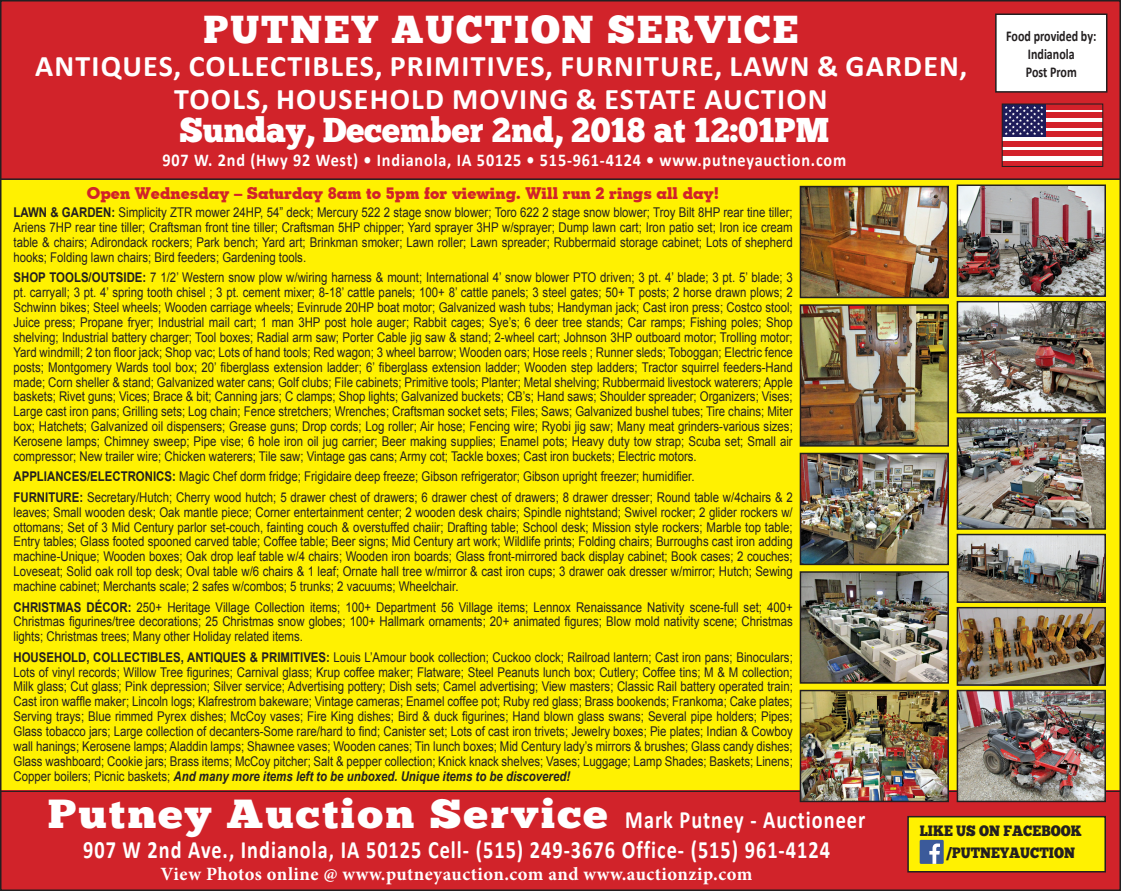
<style>
.page{position:relative;width:1121px;height:891px;background:#fff}
.page>*{position:absolute;margin:0;border:0;box-sizing:border-box;transform-origin:0 0}
.t1{font:39px "Chunk Five";letter-spacing:.05em;color:#fff}
.t2{font:34.5px "Chunk Five";color:#fff;scale:.96 1}
.t3{font:700 30px/33px "Calibri";letter-spacing:.04em;color:#fff;text-align:center}
.t4{font:700 25.05px "Calibri";letter-spacing:.05em;color:#fff;scale:.81 1}
.t5{font:700 18.75px "Minion Pro";letter-spacing:.025em;color:#fff}
.t6{font:700 18px "Calibri";letter-spacing:.05em;color:#fff;scale:.9 1}
.t7{font:700 16.35px "Geometric Slab 703 BT Xtra";color:#d1232a}
.t8{font:700 15px/18px "Calibri";color:#231f20;text-align:center;scale:.8 1}
.t9{font:15px "Chunk Five";color:#231f20;scale:.9 1}
.t10{font:13.5px/14.9px "Arial";color:#231f20;text-align:justify;scale:.85 1}
.s1{font-weight:700}
.s2{font-weight:700;font-style:italic}
.s3{font-family:"Chunk Five";font-weight:400;font-size:40.65px}
</style>
<div class="page">
<div style="left:0;top:15px;width:1120px;height:782px;background:#fff101"></div>
<div style="left:0;top:0;width:1120px;height:179px;background:#d1232a"></div>
<hr style="left:0;top:178px;width:1120px;height:2px;background:#231f20">
<div style="left:995px;top:14px;width:111px;height:78px;background:#fff"></div>
<div style="left:995px;top:14px;width:112px;height:79px;border:2px solid #231f20"></div>
<svg style="left:1003px;top:109px;width:98px;height:52px;fill:#fff"></svg>
<div style="left:1002px;top:151px;width:100px;height:5px;background:#d3212a"></div>
<div style="left:1002px;top:141px;width:100px;height:5px;background:#d3212a"></div>
<div style="left:1002px;top:132px;width:100px;height:5px;background:#d3212a"></div>
<div style="left:1002px;top:122px;width:100px;height:5px;background:#d3212a"></div>
<div style="left:1002px;top:113px;width:100px;height:5px;background:#d3212a"></div>
<div style="left:1002px;top:104px;width:43px;height:33px;background:#1e1c5a"></div>
<svg style="left:1005px;top:106px;width:38px;height:29px"></svg>
<div style="left:1001px;top:104px;width:102px;height:63px;border:1px solid #231f20"></div>
<div style="left:1px;top:791px;width:1119px;height:100px;background:#d1232a"></div>
<hr style="left:0;top:791px;width:1120px;height:1px;background:#231f20">
<div style="left:907px;top:816px;width:199px;height:57px;background:#fff101;border:2px solid #231f20"></div>
<div style="left:919px;top:840px;width:24px;height:24px;background:#3b5a9a"></div>
<svg style="left:929px;top:844px;width:11px;height:20px"></svg>
<img style="left:959px;top:187px;width:144px;height:107px">
<div style="left:956px;top:184px;width:150px;height:113px;border:2px solid #231f20"></div>
<img style="left:959px;top:304px;width:144px;height:106px">
<div style="left:956px;top:301px;width:150px;height:112px;border:2px solid #231f20"></div>
<img style="left:959px;top:420px;width:144px;height:107px">
<div style="left:956px;top:417px;width:150px;height:113px;border:2px solid #231f20"></div>
<img style="left:959px;top:537px;width:144px;height:63px">
<div style="left:956px;top:534px;width:150px;height:69px;border:2px solid #231f20"></div>
<img style="left:959px;top:610px;width:144px;height:73px">
<div style="left:956px;top:607px;width:150px;height:79px;border:2px solid #231f20"></div>
<img style="left:959px;top:693px;width:144px;height:106px">
<div style="left:956px;top:690px;width:150px;height:112px;border:2px solid #231f20"></div>
<img style="left:802px;top:189px;width:144px;height:106px">
<div style="left:799px;top:186px;width:150px;height:112px;border:2px solid #231f20"></div>
<img style="left:802px;top:307px;width:144px;height:137px">
<div style="left:799px;top:304px;width:150px;height:143px;border:2px solid #231f20"></div>
<img style="left:802px;top:456px;width:144px;height:106px">
<div style="left:799px;top:453px;width:150px;height:112px;border:2px solid #231f20"></div>
<img style="left:802px;top:574px;width:144px;height:107px">
<div style="left:799px;top:571px;width:150px;height:113px;border:2px solid #231f20"></div>
<img style="left:802px;top:693px;width:144px;height:106px">
<div style="left:799px;top:690px;width:150px;height:112px;border:2px solid #231f20"></div>
<p class="t1" style="left:203px;top:6px;width:596px">PUTNEY AUCTION SERVICE</p>
<p class="t3" style="left:35px;top:49px;width:933px">ANTIQUES, COLLECTIBLES, PRIMITIVES, FURNITURE, LAWN &amp; GARDEN,<br>TOOLS, HOUSEHOLD MOVING &amp; ESTATE AUCTION</p>
<p class="t2" style="left:179px;top:109px;width:678px">Sunday, December 2nd, 2018 at 12:01PM</p>
<p class="t6" style="left:162px;top:148px;width:761px">907 W. 2nd (Hwy 92 West) • Indianola, IA 50125 • 515-961-4124 • www.putneyauction.com</p>
<p class="t7" style="left:87px;top:183px;width:634px">Open Wednesday – Saturday 8am to 5pm for viewing. Will run 2 rings all day!</p>
<p class="t10" style="left:14px;top:205px;width:918px"><span class="s1">LAWN &amp; GARDEN:</span> Simplicity ZTR mower 24HP, 54” deck; Mercury 522 2 stage snow blower; Toro 622 2 stage snow blower; Troy Bilt 8HP rear tine tiller; Ariens 7HP rear tine tiller; Craftsman front tine tiller; Craftsman 5HP chipper; Yard sprayer 3HP w/sprayer; Dump lawn cart; Iron patio set; Iron ice cream table &amp; chairs; Adirondack rockers; Park bench; Yard art; Brinkman smoker; Lawn roller; Lawn spreader; Rubbermaid storage cabinet; Lots of shepherd hooks; Folding lawn chairs; Bird feeders; Gardening tools.</p>
<p class="t10" style="left:14px;top:270px;width:918px"><span class="s1">SHOP TOOLS/OUTSIDE:</span> 7 1/2’ Western snow plow w/wiring harness &amp; mount; International 4’ snow blower PTO driven; 3 pt. 4’ blade; 3 pt. 5’ blade; 3 pt. carryall; 3 pt. 4’ spring tooth chisel ; 3 pt. cement mixer; 8-18’ cattle panels; 100+ 8’ cattle panels; 3 steel gates; 50+ T posts; 2 horse drawn plows; 2<br>Schwinn bikes; Steel wheels; Wooden carriage wheels; Evinrude 20HP boat motor; Galvanized wash tubs; Handyman jack; Cast iron press; Costco stool; Juice press; Propane fryer; Industrial mail cart; 1 man 3HP post hole auger; Rabbit cages; Sye’s; 6 deer tree stands; Car ramps; Fishing poles; Shop shelving; Industrial battery charger; Tool boxes; Radial arm saw; Porter Cable jig saw &amp; stand; 2-wheel cart; Johnson 3HP outboard motor; Trolling motor; Yard windmill; 2 ton floor jack; Shop vac; Lots of hand tools; Red wagon; 3 wheel barrow; Wooden oars; Hose reels ; Runner sleds; Toboggan; Electric fence posts; Montgomery Wards tool box; 20’ fiberglass extension ladder; 6’ fiberglass extension ladder; Wooden step ladders; Tractor squirrel feeders-Hand made; Corn sheller &amp; stand; Galvanized water cans; Golf clubs; File cabinets; Primitive tools; Planter; Metal shelving; Rubbermaid livestock waterers; Apple baskets; Rivet guns; Vices; Brace &amp; bit; Canning jars; C clamps; Shop lights; Galvanized buckets; CB’s; Hand saws; Shoulder spreader; Organizers; Vises; Large cast iron pans; Grilling sets; Log chain; Fence stretchers; Wrenches; Craftsman socket sets; Files; Saws; Galvanized bushel tubes; Tire chains; Miter box; Hatchets; Galvanized oil dispensers; Grease guns; Drop cords; Log roller; Air hose; Fencing wire; Ryobi jig saw; Many meat grinders-various sizes; Kerosene lamps; Chimney sweep; Pipe vise; 6 hole iron oil jug carrier; Beer making supplies; Enamel pots; Heavy duty tow strap; Scuba set; Small air compressor; New trailer wire; Chicken waterers; Tile saw; Vintage gas cans; Army cot; Tackle boxes; Cast iron buckets; Electric motors.</p>
<p class="t10" style="left:14px;top:469px;width:802px"><span class="s1">APPLIANCES/ELECTRONICS:</span> Magic Chef dorm fridge; Frigidaire deep freeze; Gibson refrigerator; Gibson upright freezer; humidifier.</p>
<p class="t10" style="left:14px;top:490px;width:918px"><span class="s1">FURNITURE:</span> Secretary/Hutch; Cherry wood hutch; 5 drawer chest of drawers; 6 drawer chest of drawers; 8 drawer dresser; Round table w/4chairs &amp; 2 leaves; Small wooden desk; Oak mantle piece; Corner entertainment center; 2 wooden desk chairs; Spindle nightstand; Swivel rocker; 2 glider rockers w/ ottomans; Set of 3 Mid Century parlor set-couch, fainting couch &amp; overstuffed chaiir; Drafting table; School desk; Mission style rockers; Marble top table; Entry tables; Glass footed spooned carved table; Coffee table; Beer signs; Mid Century art work; Wildlife prints; Folding chairs; Burroughs cast iron adding machine-Unique; Wooden boxes; Oak drop leaf table w/4 chairs; Wooden iron boards; Glass front-mirrored back display cabinet; Book cases; 2 couches; Loveseat; Solid oak roll top desk; Oval table w/6 chairs &amp; 1 leaf; Ornate hall tree w/mirror &amp; cast iron cups; 3 drawer oak dresser w/mirror; Hutch; Sewing machine cabinet; Merchants scale; 2 safes w/combos; 5 trunks; 2 vacuums; Wheelchair.</p>
<p class="t10" style="left:14px;top:599px;width:918px"><span class="s1">CHRISTMAS DÉCOR:</span> 250+ Heritage Village Collection items; 100+ Department 56 Village items; Lennox Renaissance Nativity scene-full set; 400+ Christmas figurines/tree decorations; 25 Christmas snow globes; 100+ Hallmark ornaments; 20+ animated figures; Blow mold nativity scene; Christmas lights; Christmas trees; Many other Holiday related items.</p>
<p class="t10" style="left:14px;top:650px;width:918px"><span class="s1">HOUSEHOLD, COLLECTIBLES, ANTIQUES &amp; PRIMITIVES:</span> Louis L’Amour book collection; Cuckoo clock; Railroad lantern; Cast iron pans; Binoculars; Lots of vinyl records; Willow Tree figurines; Carnival glass; Krup coffee maker; Flatware; Steel Peanuts lunch box; Cutlery; Coffee tins; M &amp; M collection; Milk glass; Cut glass; Pink depression; Silver service; Advertising pottery; Dish sets; Camel advertising; View masters; Classic Rail battery operated train; Cast iron waffle maker; Lincoln logs; Klafrestrom bakeware; Vintage cameras; Enamel coffee pot; Ruby red glass; Brass bookends; Frankoma; Cake plates; Serving trays; Blue rimmed Pyrex dishes; McCoy vases; Fire King dishes; Bird &amp; duck figurines; Hand blown glass swans; Several pipe holders; Pipes; Glass tobacco jars; Large collection of decanters-Some rare/hard to find; Canister set; Lots of cast iron trivets; Jewelry boxes; Pie plates; Indian &amp; Cowboy wall hanings; Kerosene lamps; Aladdin lamps; Shawnee vases; Wooden canes; Tin lunch boxes; Mid Century lady’s mirrors &amp; brushes; Glass candy dishes; Glass washboard; Cookie jars; Brass items; McCoy pitcher; Salt &amp; pepper collection; Knick knack shelves; Vases; Luggage; Lamp Shades; Baskets; Linens; Copper boilers; Picnic baskets; <span class="s2">And many more items left to be unboxed. Unique items to be discovered!</span></p>
<p class="t8" style="left:1006px;top:27px;width:114px">Food provided by:<br>Indianola<br>Post Prom</p>
<p class="t4" style="left:48px;top:803px;width:1010px"><span class="s3">Putney Auction Service</span> Mark Putney - Auctioneer</p>
<p class="t4" style="left:83px;top:833px;width:923px">907 W 2nd Ave., Indianola, IA 50125 Cell- (515) 249-3676 Office- (515) 961-4124</p>
<p class="t5" style="left:161px;top:861px;width:593px">View Photos online @ www.putneyauction.com and www.auctionzip.com</p>
<p class="t9" style="left:919px;top:822px;width:181px">LIKE US ON FACEBOOK</p>
<p class="t9" style="left:946px;top:844px;width:144px">/PUTNEYAUCTION</p>
</div>
